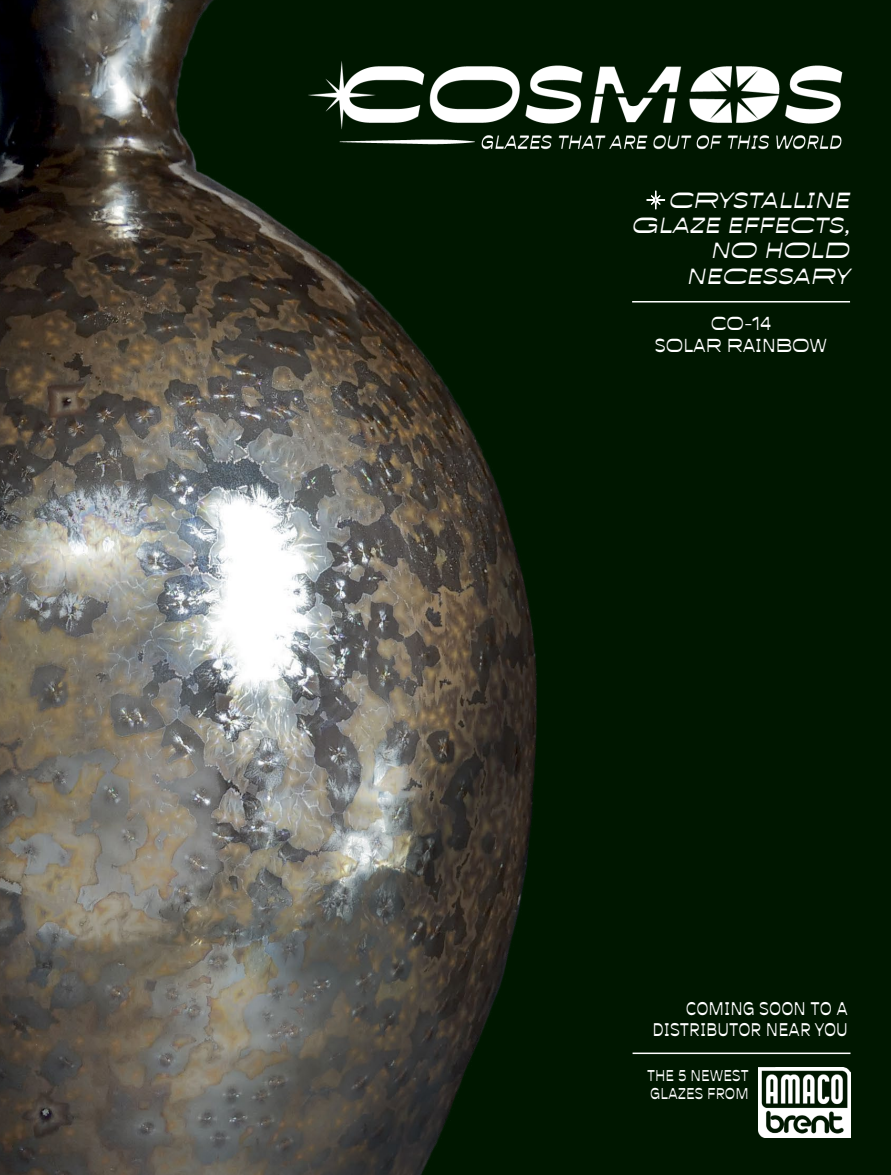
<style>
.page{position:relative;width:891px;height:1175px;background:#fff}
.page>*{position:absolute;margin:0;border:0;box-sizing:border-box;transform-origin:0 0}
.t1{font:italic 21px/25.2px "Antipol VF Italic";color:#fff;text-align:right}
.t2{font:18px/21.6px "Antipol VF Roman";color:#fff;text-align:center}
.t3{font:17.55px/21px "Antipol VF Roman";color:#fff;text-align:right}
.t4{font:15px/18px "Antipol VF Roman";color:#fff}
</style>
<div class="page">
<div style="left:0;top:0;width:891px;height:1174px;background:#001700"></div>
<img style="left:0;top:0;width:741px;height:1174px">
<img style="left:305px;top:53px;width:538px;height:104px">
<img style="left:758px;top:1067px;width:92px;height:70px">
<hr style="left:632px;top:301px;width:218px;height:1px;background:#fff">
<svg style="left:642px;top:186px;width:28px;height:28px"></svg>
<hr style="left:633px;top:1052px;width:217px;height:2px;background:#fff">
<p class="t1" style="left:632px;top:188px;width:221px">CRYSTALLINE<br>GLAZE EFFECTS,<br>NO HOLD<br>NECESSARY</p>
<p class="t2" style="left:655px;top:313px;width:174px">CO-14<br>SOLAR RAINBOW</p>
<p class="t3" style="left:652px;top:997px;width:197px">COMING SOON TO A<br>DISTRIBUTOR NEAR YOU</p>
<p class="t4" style="left:647px;top:1067px;width:103px">THE 5 NEWEST<br>GLAZES FROM</p>
</div>
